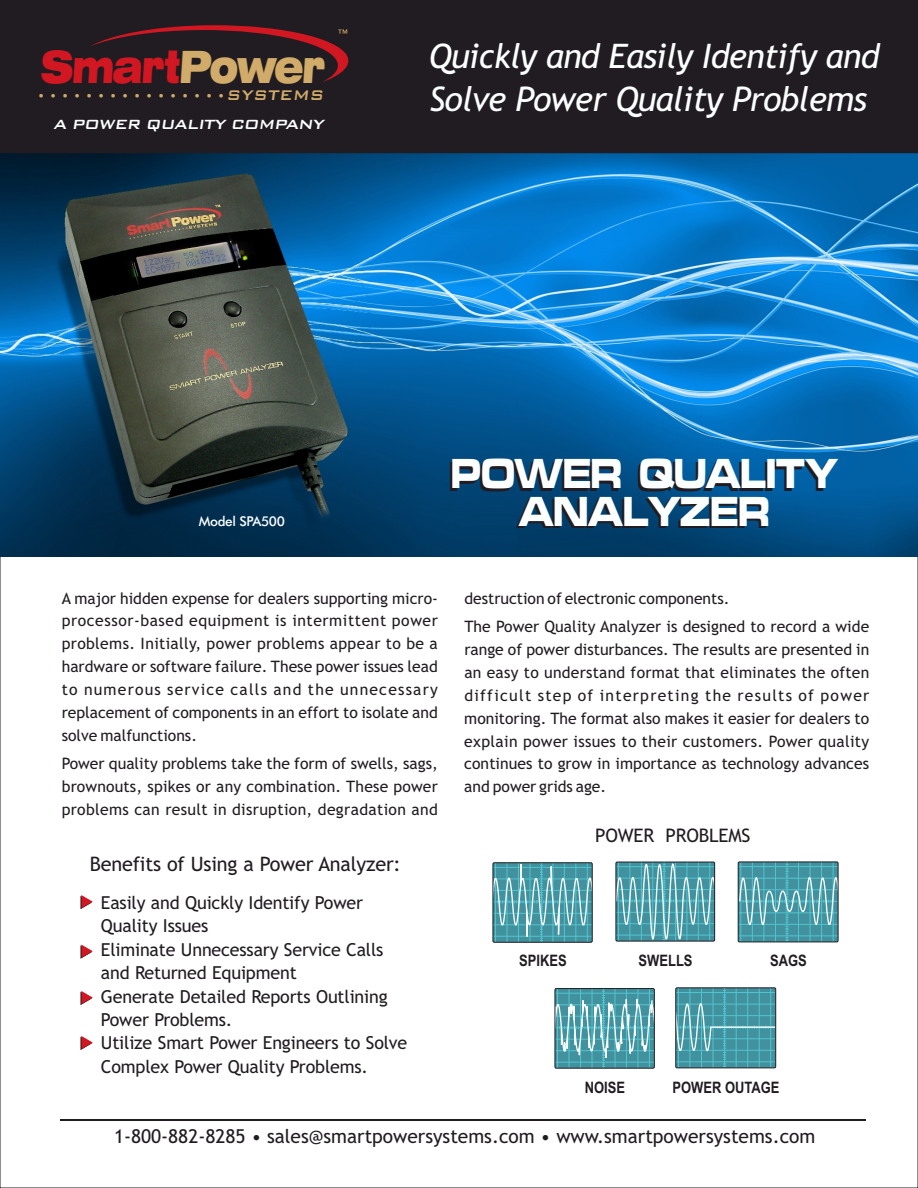
<style>
.page{position:relative;width:918px;height:1188px;background:#fff}
.page>*{position:absolute;margin:0;border:0;box-sizing:border-box;transform-origin:0 0}
.t1{font:900 expanded 44.55px "Swiss 721 BT";color:#d11721;scale:.76 1}
.t2{font:43.65px/37.2px "Microgramma D Bold Exte";color:#fcffff;text-align:center;scale:.8 1}
.t3{font:italic 33.75px/43.2px "Trebuchet MS";letter-spacing:-.02em;color:#fcffff}
.t4{font:19.8px "Trebuchet MS";letter-spacing:-.01em;color:#211c21}
.t5{font:19.2px "Trebuchet MS";color:#211c21}
.t6{font:18.6px "Trebuchet MS";letter-spacing:-.01em;color:#211c21}
.t7{font:17.85px/23.5px "Trebuchet MS";letter-spacing:-.01em;color:#211c21}
.t8{font:italic 500 17.85px "Bank Gothic BT";color:#fcffff}
.t9{font:15.75px "Trebuchet MS";color:#211c21}
.t10{font:15.75px "Trebuchet MS";letter-spacing:.02em;color:#211c21}
.t11{font:15.75px "Trebuchet MS";letter-spacing:.08em;color:#211c21}
.t12{font:15.75px "Trebuchet MS";letter-spacing:.025em;color:#211c21}
.t13{font:15.75px "Trebuchet MS";letter-spacing:.035em;color:#211c21}
.t14{font:15.75px "Trebuchet MS";letter-spacing:.075em;color:#211c21}
.t15{font:700 15.75px "Arial Narrow";color:#211c21}
.t16{font:14.4px "Switzerland Plain";color:#d1ab69}
.t17{font:500 13.5px "Futura BT";letter-spacing:-.025em;color:#fcffff}
.s1{color:#d1ab69}
.s2{font-family:"Bank Gothic BT";font-weight:500;font-size:18.6px}
</style>
<div class="page">
<img style="left:0;top:154px;width:918px;height:402px">
<img style="left:29px;top:165px;width:324px;height:372px">
<img style="left:222px;top:523px;width:107px;height:14px">
<img style="left:39px;top:157px;width:332px;height:366px">
<img style="left:115px;top:218px;width:154px;height:87px">
<hr style="left:60px;top:1119px;width:806px;height:1px;background:#211c21">
<div style="left:0;top:0;width:918px;height:154px;background:#211c21"></div>
<svg style="left:90px;top:25px;width:259px;height:57px;background:#331b21"></svg>
<svg style="left:81px;top:895px;width:12px;height:14px"></svg>
<svg style="left:81px;top:945px;width:12px;height:14px"></svg>
<svg style="left:81px;top:991px;width:12px;height:14px"></svg>
<svg style="left:81px;top:1036px;width:12px;height:14px"></svg>
<svg style="left:557px;top:990px;width:96px;height:76px;background:#64acb6"></svg>
<div style="left:555px;top:988px;width:100px;height:80px;border:1px solid #211c21"></div>
<svg style="left:495px;top:865px;width:95px;height:75px;background:#5fa9b4"></svg>
<div style="left:493px;top:863px;width:99px;height:79px;border:1px solid #211c21"></div>
<svg style="left:618px;top:864px;width:95px;height:75px;background:#61aab5"></svg>
<div style="left:616px;top:862px;width:99px;height:79px;border:1px solid #211c21"></div>
<svg style="left:678px;top:990px;width:96px;height:76px;background:#4e9fab"></svg>
<div style="left:676px;top:988px;width:100px;height:80px;border:1px solid #211c21"></div>
<svg style="left:740px;top:864px;width:96px;height:76px;background:#56a4af"></svg>
<div style="left:738px;top:862px;width:100px;height:80px;border:1px solid #211c21"></div>
<h1 class="t1" style="left:40px;top:49px;width:380px">Smart<span class="s1">Power</span></h1>
<p class="t16" style="left:39px;top:90px;width:289px">••••••••••••••••<span class="s2">SYSTEMS</span></p>
<p class="t8" style="left:53px;top:116px;width:275px">A POWER QUALITY COMPANY</p>
<h3 class="t3" style="left:429px;top:37px;width:452px">Quickly and Easily Identify and<br>Solve Power Quality Problems</h3>
<p class="t17" style="left:199px;top:516px;width:88px">Model SPA500</p>
<h2 class="t2" style="left:451px;top:457px;width:485px">POWER QUALITY<br>ANALYZER</h2>
<p class="t9" style="left:62px;top:592px;width:378px">A major hidden expense for dealers supporting micro-</p>
<p class="t9" style="left:464px;top:592px;width:267px">destruction of electronic components.</p>
<p class="t13" style="left:62px;top:615px;width:378px">processor-based equipment is intermittent power</p>
<p class="t9" style="left:464px;top:621px;width:406px">The Power Quality Analyzer is designed to record a wide</p>
<p class="t10" style="left:62px;top:638px;width:378px">problems. Initially, power problems appear to be a</p>
<p class="t9" style="left:464px;top:644px;width:406px">range of power disturbances. The results are presented in</p>
<p class="t9" style="left:62px;top:661px;width:378px">hardware or software failure. These power issues lead</p>
<p class="t9" style="left:464px;top:666px;width:406px">an easy to understand format that eliminates the often</p>
<p class="t14" style="left:62px;top:683px;width:378px">to numerous service calls and the unnecessary</p>
<p class="t11" style="left:464px;top:689px;width:407px">difficult step of interpreting the results of power</p>
<p class="t9" style="left:62px;top:706px;width:378px">replacement of components in an effort to isolate and</p>
<p class="t9" style="left:464px;top:712px;width:407px">monitoring. The format also makes it easier for dealers to</p>
<p class="t9" style="left:62px;top:729px;width:137px">solve malfunctions.</p>
<p class="t10" style="left:464px;top:735px;width:406px">explain power issues to their customers. Power quality</p>
<p class="t9" style="left:62px;top:758px;width:378px">Power quality problems take the form of swells, sags,</p>
<p class="t9" style="left:464px;top:758px;width:406px">continues to grow in importance as technology advances</p>
<p class="t9" style="left:62px;top:781px;width:378px">brownouts, spikes or any combination. These power</p>
<p class="t9" style="left:464px;top:781px;width:144px">and power grids age.</p>
<p class="t12" style="left:62px;top:804px;width:378px">problems can result in disruption, degradation and</p>
<p class="t4" style="left:90px;top:856px;width:313px">Benefits of Using a Power Analyzer:</p>
<p class="t7" style="left:101px;top:892px;width:308px">Easily and Quickly Identify Power<br>Quality Issues<br>Eliminate Unnecessary Service Calls and Returned Equipment<br>Generate Detailed Reports Outlining<br>Power Problems.<br>Utilize Smart Power Engineers to Solve<br>Complex Power Quality Problems.</p>
<p class="t6" style="left:595px;top:828px;width:157px">POWER PROBLEMS</p>
<p class="t15" style="left:519px;top:955px;width:49px">SPIKES</p>
<p class="t15" style="left:639px;top:955px;width:55px">SWELLS</p>
<p class="t15" style="left:770px;top:955px;width:38px">SAGS</p>
<p class="t15" style="left:585px;top:1081px;width:42px">NOISE</p>
<p class="t15" style="left:673px;top:1081px;width:108px">POWER OUTAGE</p>
<p class="t5" style="left:114px;top:1129px;width:703px">1-800-882-8285 • sales@smartpowersystems.com • www.smartpowersystems.com</p>
</div>
